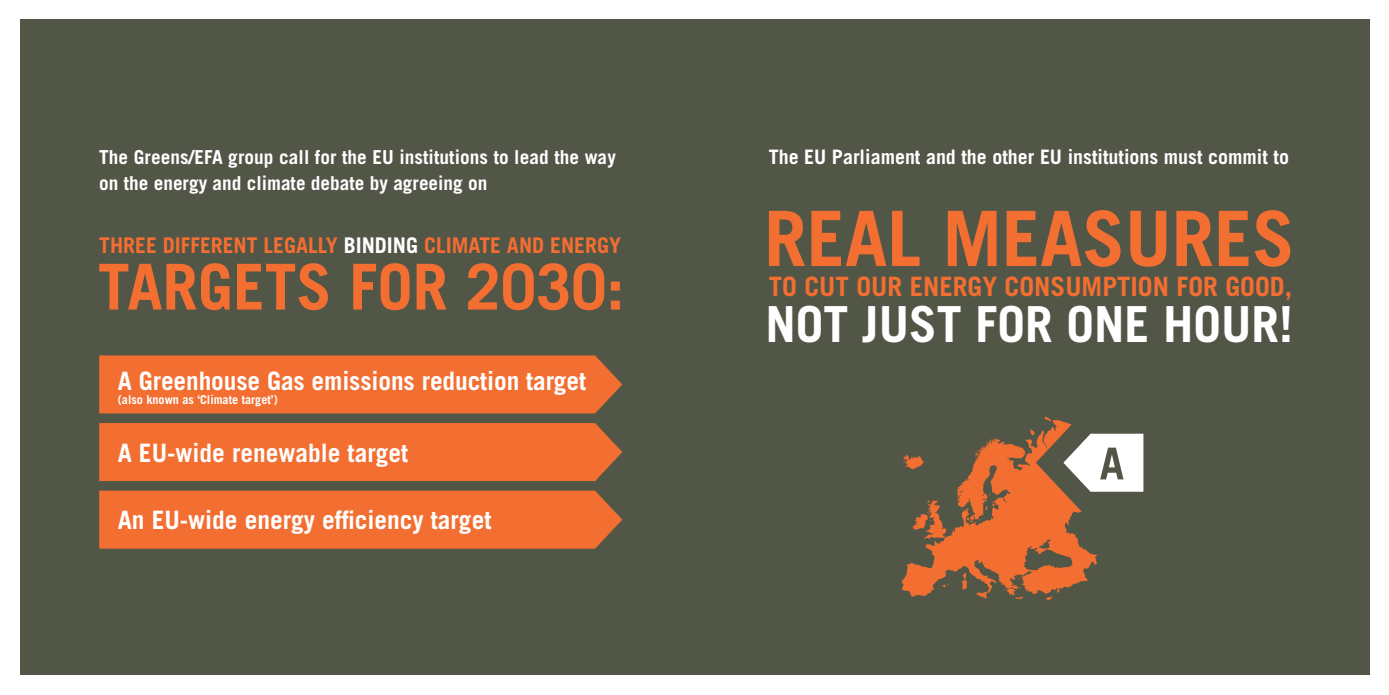
<style>
.page{position:relative;width:1389px;height:695px;background:#fff}
.page>*{position:absolute;margin:0;border:0;box-sizing:border-box;transform-origin:0 0}
.t1{font:700 76.3px "Trade Gothic";color:#f36e31}
.t2{font:700 63.35px "Trade Gothic";color:#f36e31}
.t3{font:700 49.7px "Trade Gothic";color:#fff}
.t4{font:700 26.6px "Trade Gothic";color:#f36e31}
.t5{font:700 25.38px "Trade Gothic";color:#fff}
.t6{font:700 21.53px "Trade Gothic";color:#f36e31}
.t7{font:700 19.95px "Trade Gothic";color:#fff}
.t8{font:700 19.25px/26.2px "Trade Gothic";color:#fff}
.t9{font:700 12.25px "Trade Gothic";color:#fff}
.s1{color:#fff}
</style>
<div class="page">
<div style="left:20px;top:20px;width:1349px;height:655px;background:#525647"></div>
<div style="left:99px;top:355px;width:523px;height:58px;background:#f36e31"></div>
<div style="left:99px;top:423px;width:523px;height:58px;background:#f36e31"></div>
<div style="left:99px;top:490px;width:523px;height:58px;background:#f36e31"></div>
<svg style="left:901px;top:416px;width:242px;height:185px"></svg>
<p class="t8" style="left:99px;top:143px;width:518px;text-indent:129px">group call for the EU institutions to lead the way on the energy and climate debate by agreeing on</p>
<p class="t8" style="left:99px;top:143px;width:106px">The Greens/EFA</p>
<p class="t6" style="left:99px;top:232px;width:523px">three different legally <span class="s1">binding</span> climate and energy</p>
<h2 class="t2" style="left:98px;top:248px;width:528px">targets for 2030:</h2>
<h3 class="t5" style="left:118px;top:365px;width:470px">A Greenhouse Gas emissions reduction target</h3>
<p class="t9" style="left:118px;top:392px;width:161px">(also known as ‘Climate target’)</p>
<h3 class="t5" style="left:118px;top:437px;width:292px">A EU-wide renewable target</h3>
<h3 class="t5" style="left:118px;top:504px;width:375px">An EU-wide energy efficiency target</h3>
<p class="t7" style="left:769px;top:145px;width:522px">The EU Parliament and the other EU institutions must commit to</p>
<h1 class="t1" style="left:764px;top:192px;width:532px">real measures</h1>
<h3 class="t4" style="left:769px;top:270px;width:525px">to cut our energy consumption for good,</h3>
<h3 class="t3" style="left:765px;top:294px;width:529px">not just for one hour!</h3>
</div>
